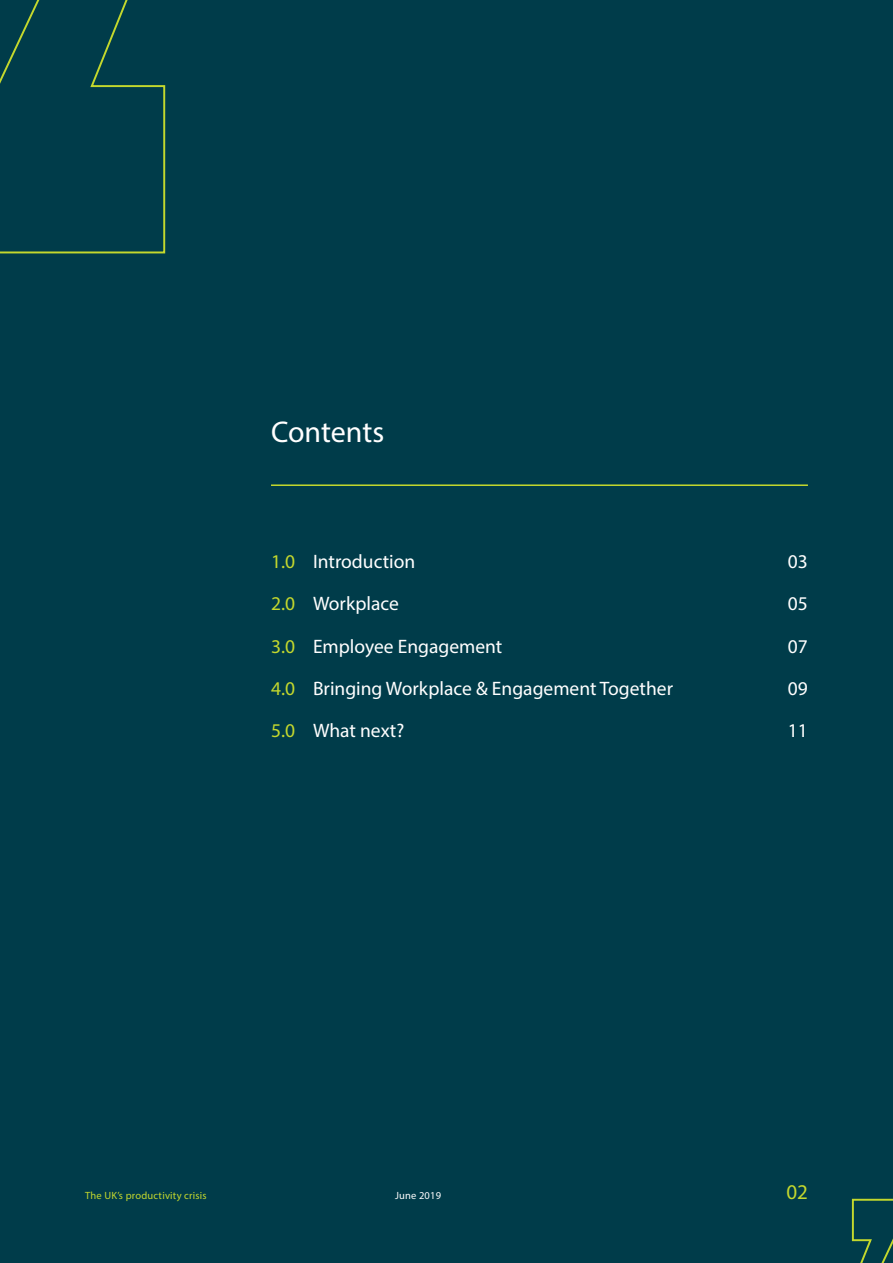
<style>
.page{position:relative;width:893px;height:1263px;background:#003c4a}
.page>*{position:absolute;margin:0;border:0;box-sizing:border-box;transform-origin:0 0}
.title_-_small_w__par{font:30px "Myriad Pro";letter-spacing:-.005em;color:#fff}
.t1{font:21px "Myriad Pro";color:#c4d82d}
.body_intro{font:19.5px "Myriad Pro";color:#fff}
.t2{font:10.5px "Myriad Pro";letter-spacing:.02em;color:#c4d82d}
.t3{font:10.5px "Myriad Pro";letter-spacing:.02em;color:#fff}
.s1{color:#c4d82d}
</style>
<div class="page">
<svg style="left:851px;top:1198px;width:42px;height:65px"></svg>
<svg style="left:0;top:0;width:166px;height:254px"></svg>
<hr style="left:271px;top:484px;width:537px;height:2px;background:#c4d82d">
<p class="title_-_small_w__par" style="left:271px;top:414px;width:115px">Contents</p>
<p class="body_intro" style="left:271px;top:550px;width:146px"><span class="s1">1.0</span> Introduction</p>
<p class="body_intro" style="left:788px;top:550px;width:22px">03</p>
<p class="body_intro" style="left:271px;top:592px;width:129px"><span class="s1">2.0</span> Workplace</p>
<p class="body_intro" style="left:788px;top:592px;width:22px">05</p>
<p class="body_intro" style="left:271px;top:634px;width:233px"><span class="s1">3.0</span> Employee Engagement</p>
<p class="body_intro" style="left:788px;top:634px;width:22px">07</p>
<p class="body_intro" style="left:271px;top:676px;width:404px"><span class="s1">4.0</span> Bringing Workplace &amp; Engagement Together</p>
<p class="body_intro" style="left:788px;top:676px;width:22px">09</p>
<p class="body_intro" style="left:271px;top:718px;width:135px"><span class="s1">5.0</span> What next?</p>
<p class="body_intro" style="left:788px;top:718px;width:22px">11</p>
<p class="t2" style="left:85px;top:1188px;width:123px">The UK’s productivity crisis</p>
<p class="t3" style="left:395px;top:1188px;width:48px">June 2019</p>
<p class="t1" style="left:786px;top:1178px;width:23px">02</p>
</div>
